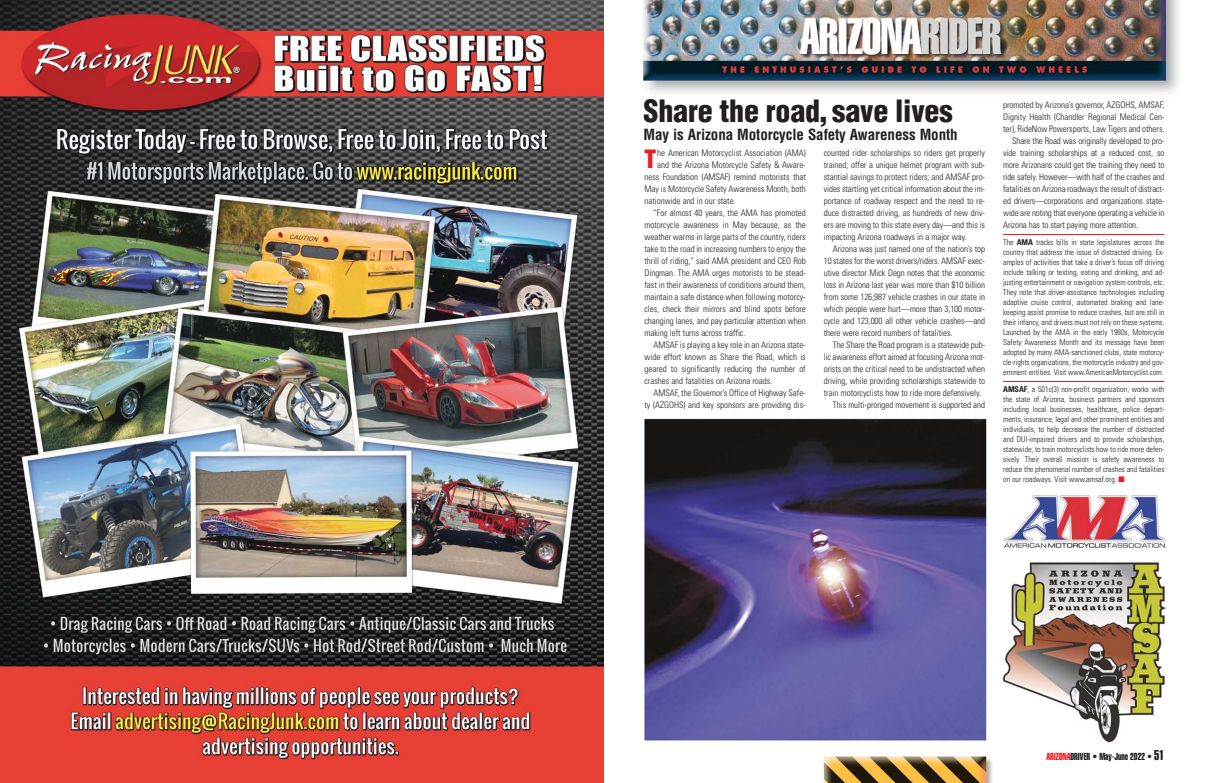
<style>
.page{position:relative;width:1206px;height:783px;background:#fff}
.page>*{position:absolute;margin:0;border:0;box-sizing:border-box;transform-origin:0 0}
.t1{font:900 condensed 30px "Helvetica";letter-spacing:-.005em;color:#231f20}
.t2{font:900 condensed 24.6px "Helvetica";color:#ed1c24}
.t3{font:700 condensed 15px "Helvetica";letter-spacing:-.005em;color:#231f20}
.t4{font:10px "Helvetica Extra Compressed";color:#231f20}
.t5{font:300 condensed 9px/12px "Univers";letter-spacing:-.005em;color:#231f20;text-align:justify}
.t6{font:300 condensed 8px/10px "Univers";letter-spacing:-.005em;color:#231f20;text-align:justify}
.s1{font-weight:700}
.s2{color:#ed1c24}
.s3{font-size:14px}
</style>
<div class="page">
<img style="left:603px;top:0;width:576px;height:783px">
<img style="left:0;top:0;width:603px;height:783px">
<hr style="left:1003px;top:234px;width:161px;height:1px;background:#ed1c24">
<hr style="left:1003px;top:381px;width:161px;height:1px;background:#ed1c24">
<h1 class="t1" style="left:644px;top:99px;width:311px">Share the road,save lives</h1>
<h3 class="t3" style="left:644px;top:128px;width:316px">May is Arizona Motorcycle Safety Awareness Month</h3>
<h2 class="t2" style="left:644px;top:150px;width:14px">T</h2>
<p class="t5" style="left:657px;top:148px;width:150px">he American Motorcyclist Association (AMA)</p>
<p class="t5" style="left:657px;top:160px;width:150px">and the Arizona Motorcycle Safety &amp; Aware -</p>
<p class="t5" style="left:644px;top:172px;width:163px">ness Foun da tion (AMSAF) remind motorists that</p>
<p class="t5" style="left:644px;top:184px;width:163px">May is Mot or cycle Safety Awareness Month, both</p>
<p class="t5" style="left:644px;top:196px;width:93px">na tion wide and in our state.</p>
<p class="t5" style="left:653px;top:208px;width:154px">“For almost 40 years, the AMA has promoted</p>
<p class="t5" style="left:644px;top:220px;width:163px">mot orcycle awareness in May because, as the</p>
<p class="t5" style="left:644px;top:232px;width:163px">weather warms in large parts of the country, riders</p>
<p class="t5" style="left:644px;top:244px;width:163px">take to the road in increasing numbers to enjoy the</p>
<p class="t5" style="left:644px;top:256px;width:163px">thrill of riding,” said AMA president and CEO Rob</p>
<p class="t5" style="left:644px;top:268px;width:163px">Dingman. The AMA urges motorists to be stead-</p>
<p class="t5" style="left:644px;top:280px;width:163px">fast in their awareness of conditions around them,</p>
<p class="t5" style="left:644px;top:292px;width:163px">maintain a safe distance when following motorcy-</p>
<p class="t5" style="left:644px;top:304px;width:163px">cles, check their mirrors and blind spots before</p>
<p class="t5" style="left:644px;top:316px;width:163px">changing lanes, and pay particular attention when</p>
<p class="t5" style="left:644px;top:328px;width:102px">making left turns across traffic.</p>
<p class="t5" style="left:653px;top:340px;width:154px">AMSAF is playing a key role in an Arizona state -</p>
<p class="t5" style="left:644px;top:352px;width:163px">wide effort known as Share the Road, which is</p>
<p class="t5" style="left:644px;top:364px;width:163px">geared to significantly reducing the number of</p>
<p class="t5" style="left:644px;top:376px;width:129px">crashes and fatalities on Arizona roads.</p>
<p class="t5" style="left:653px;top:388px;width:154px">AMSAF, the Governor’s Office of Highway Safe -</p>
<p class="t5" style="left:644px;top:400px;width:163px">ty (AZGOHS) and key sponsors are providing dis-</p>
<p class="t5" style="left:824px;top:148px;width:163px">counted rider scholarships so riders get properly trained; offer a unique helmet program with sub&shy;stantial savings to protect riders; and AMSAF pro&shy;vides startling yet critical information about the im - portance of roadway respect and the need to re - duce distracted driving, as hundreds of new driv&shy;ers are moving to this state every day—and this is impacting Arizona roadways in a major way.</p>
<p class="t5" style="left:824px;top:244px;width:163px;text-indent:9px">Arizona was just named one of the nation’s top 10 states for the worst drivers/riders. AMSAF exec&shy;utive director Mick Degn notes that the econom ic loss in Arizona last year was more than $10 billion from some 126,987 vehicle crashes in our state in which people were hurt—more than 3,100 motor&shy;cycle and 123,000 all other vehicle crashes—and there were record numbers of fatalities.</p>
<p class="t5" style="left:833px;top:340px;width:154px">The Share the Road program is a statewide pub -</p>
<p class="t5" style="left:824px;top:352px;width:163px">lic awareness effort aimed at focusing Arizona mot -</p>
<p class="t5" style="left:824px;top:364px;width:163px">orists on the critical need to be undistracted when</p>
<p class="t5" style="left:824px;top:376px;width:163px">driving, while providing scholarships statewide to</p>
<p class="t5" style="left:824px;top:388px;width:159px">train motorcyclists how to ride more defensively.</p>
<p class="t5" style="left:833px;top:400px;width:154px">This multi-pronged movement is supported and</p>
<p class="t5" style="left:1003px;top:100px;width:163px">promoted by Arizona’s governor, AZGOHS, AMSAF,</p>
<p class="t5" style="left:1003px;top:112px;width:163px">Dignity Health (Chandler Regional Medi cal Cen -</p>
<p class="t5" style="left:1003px;top:124px;width:163px">ter), RideNow Powersports, Law Tigers and others.</p>
<p class="t5" style="left:1012px;top:136px;width:154px">Share the Road was originally developed to pro -</p>
<p class="t5" style="left:1003px;top:148px;width:163px">vide training scholarships at a reduced cost, so</p>
<p class="t5" style="left:1003px;top:160px;width:163px">more Arizonans could get the training they need to</p>
<p class="t5" style="left:1003px;top:172px;width:163px">ride safely. However—with half of the crashes and</p>
<p class="t5" style="left:1003px;top:184px;width:163px">fatalities on Arizona roadways the result of distract-</p>
<p class="t5" style="left:1003px;top:196px;width:163px">ed drivers—corporations and organizations state -</p>
<p class="t5" style="left:1003px;top:208px;width:163px">wide are noting that everyone operating a vehicle in</p>
<p class="t5" style="left:1003px;top:220px;width:137px">Arizona has to start paying more attention.</p>
<p class="t6" style="left:1003px;top:238px;width:163px">The <span class="s1">AMA</span> tracks bills in state legislatures across the country that address the issue of distracted driving. Ex - am ples of activities that take a driver’s focus off driving include talking or texting, eating and drinking, and ad - justing entertainment or navigation system controls, etc.<br>They note that driver-assistance technologies including adaptive cruise control, automated braking and lane&shy;keeping assist promise to reduce crashes, but are still in their infancy, and drivers must not rely on these systems.<br>Launched by the AMA in the early 1980s, Motorcycle Safety Awareness Month and its message have been adopted by many AMA-sanctioned clubs, state motorcy&shy;cle-rights organizations, the motorcycle industry and gov - ernment entities. Visit www.AmericanMotorcyclist.com.</p>
<p class="t6" style="left:1003px;top:385px;width:163px"><span class="s1">AMSAF</span>, a 501c(3) non-profit organization, works with the state of Arizona, business partners and sponsors including local businesses, healthcare, police depart&shy;ments, insurance, legal and other prom inent entities and individuals, to help de crease the number of distracted and DUI-impaired drivers and to provide scholarships, statewide, to train motorcyclists how to ride more defen&shy;sively. Their overall mission is safety awareness to reduce the phenomenal number of crashes and fatalities on our roadways. Visit www.amsaf.org. <span class="s2">■</span></p>
<p class="t4" style="left:1046px;top:753px;width:120px"><span class="s2">ARIZONA</span>DRIVER • May-June 2022 • <span class="s3">51</span></p>
</div>
